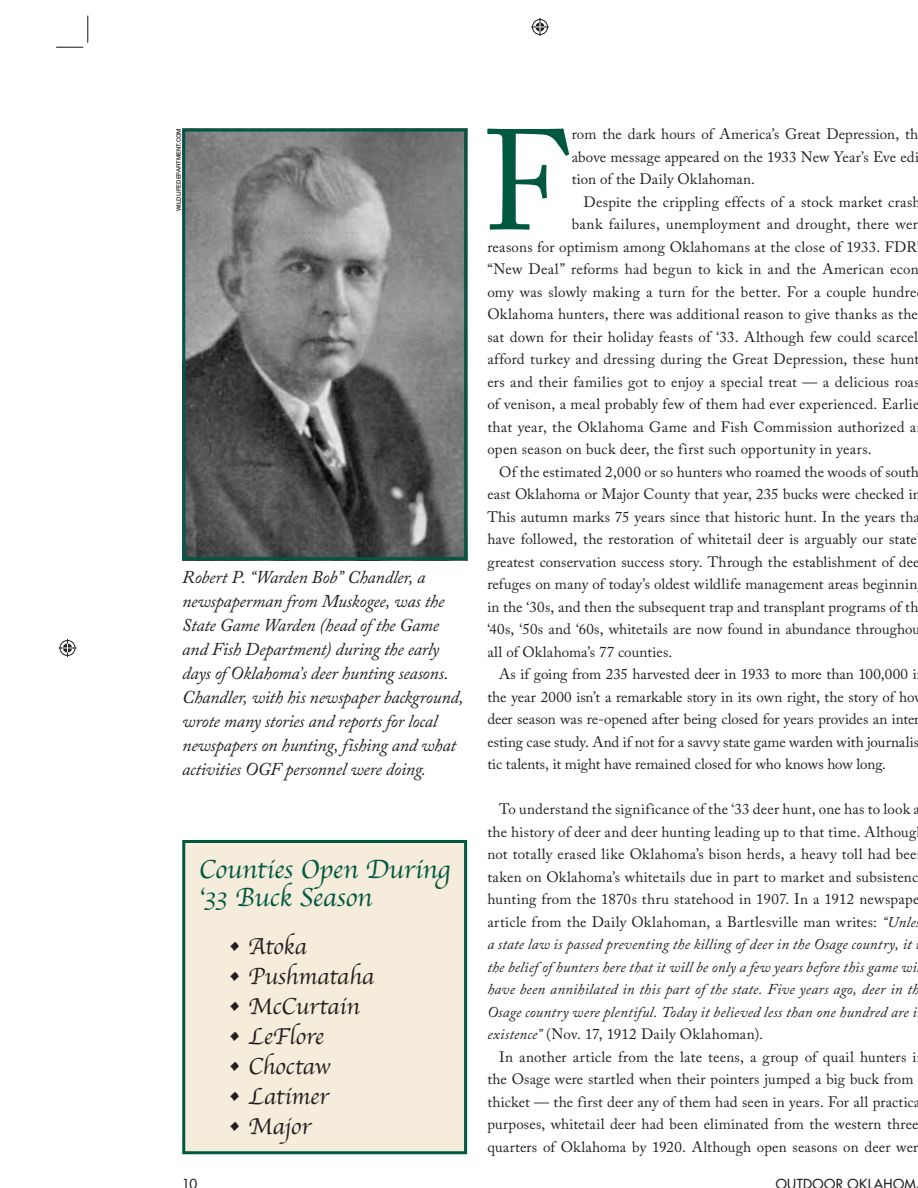
<style>
.page{position:relative;width:918px;height:1188px;background:#fff}
.page>*{position:absolute;margin:0;border:0;box-sizing:border-box;transform-origin:0 0}
.t1{font:141.6px "Adobe Caslon Pro";color:#005840}
.t2{font:27px/28.5px "Apple Chancery";letter-spacing:-.01em;color:#005840}
.t3{font:24px "Apple Chancery";letter-spacing:-.01em;color:#231f20}
.t4{font:italic 18px/24px "Adobe Caslon Pro";letter-spacing:-.01em;color:#231f20}
.t5{font:15px/22.5px "Adobe Caslon Pro";letter-spacing:.01em;color:#231f20;text-align:justify}
.t6{font:15px "Adobe Caslon Pro";letter-spacing:-.01em;color:#231f20}
.t7{font:500 13.5px "Futura Std";letter-spacing:.03em;color:#231f20}
.t8{font:500 6px "Helvetica Neue LT Std";color:#231f20}
.s1{font-style:italic}
</style>
<div class="page">
<img style="left:186px;top:133px;width:277px;height:423px">
<div style="left:182px;top:129px;width:285px;height:431px;border:3px solid #005840"></div>
<div style="left:184px;top:842px;width:282px;height:311px;background:#f6ecdb"></div>
<div style="left:182px;top:840px;width:285px;height:314px;border:3px solid #005840"></div>
<svg style="left:56px;top:16px;width:32px;height:32px"></svg>
<svg style="left:531px;top:18px;width:18px;height:18px"></svg>
<svg style="left:58px;top:639px;width:18px;height:18px"></svg>
<p class="t8" style="left:175px;top:211px;width:85px;rotate:-90deg">WILDLIFEDEPARTMENT.COM</p>
<p class="t4" style="left:182px;top:567px;width:283px">Robert P. “Warden Bob” Chandler, a newspaperman from Muskogee, was the State Game Warden (head of the Game and Fish Department) during the early days of Oklahoma’s deer hunting seasons.<br>Chandler, with his newspaper background, wrote many stories and reports for local newspapers on hunting, fishing and what activities OGF personnel were doing.</p>
<h2 class="t2" style="left:199px;top:858px;width:253px">Counties Open During ‘33 Buck Season</h2>
<h3 class="t3" style="left:227px;top:934px;width:81px">• Atoka</h3>
<h3 class="t3" style="left:227px;top:964px;width:148px">• Pushmataha</h3>
<h3 class="t3" style="left:227px;top:994px;width:134px">• McCurtain</h3>
<h3 class="t3" style="left:227px;top:1024px;width:98px">• LeFlore</h3>
<h3 class="t3" style="left:227px;top:1054px;width:104px">• Choctaw</h3>
<h3 class="t3" style="left:227px;top:1084px;width:103px">• Latimer</h3>
<h3 class="t3" style="left:227px;top:1114px;width:85px">• Major</h3>
<h1 class="t1" style="left:483px;top:128px;width:86px">F</h1>
<p class="t5" style="left:572px;top:125px;width:349px">rom the dark hours of America’s Great Depression, th above message appeared on the 1933 New Year’s Eve edi tion of the Daily Oklahoman.</p>
<p class="t5" style="left:584px;top:192px;width:339px">Despite the crippling effects of a stock market crash</p>
<p class="t5" style="left:572px;top:215px;width:348px">bank failures, unemployment and drought, there wer</p>
<p class="t5" style="left:487px;top:237px;width:431px">reasons for optimism among Oklahomans at the close of 1933. FDR</p>
<p class="t5" style="left:487px;top:260px;width:433px">“New Deal” reforms had begun to kick in and the American econ</p>
<p class="t5" style="left:487px;top:282px;width:431px">omy was slowly making a turn for the better. For a couple hundre</p>
<p class="t5" style="left:487px;top:305px;width:432px">Oklahoma hunters, there was additional reason to give thanks as the</p>
<p class="t5" style="left:487px;top:327px;width:432px">sat down for their holiday feasts of ‘33. Although few could scarcel</p>
<p class="t5" style="left:487px;top:350px;width:433px">afford turkey and dressing during the Great Depression, these hunt</p>
<p class="t5" style="left:487px;top:372px;width:434px">ers and their families got to enjoy a special treat — a delicious roas</p>
<p class="t5" style="left:487px;top:395px;width:434px">of venison, a meal probably few of them had ever experienced. Earlie</p>
<p class="t5" style="left:487px;top:417px;width:431px">that year, the Oklahoma Game and Fish Commission authorized a</p>
<p class="t5" style="left:487px;top:440px;width:386px">open season on buck deer, the first such opportunity in years.</p>
<p class="t5" style="left:499px;top:462px;width:421px">Of the estimated 2,000 or so hunters who roamed the woods of south</p>
<p class="t5" style="left:487px;top:485px;width:435px">east Oklahoma or Major County that year, 235 bucks were checked in</p>
<p class="t5" style="left:487px;top:507px;width:434px">This autumn marks 75 years since that historic hunt. In the years tha</p>
<p class="t5" style="left:487px;top:530px;width:431px">have followed, the restoration of whitetail deer is arguably our state</p>
<p class="t5" style="left:487px;top:552px;width:434px">greatest conservation success story. Through the establishment of dee</p>
<p class="t5" style="left:487px;top:575px;width:432px">refuges on many of today’s oldest wildlife management areas beginnin</p>
<p class="t5" style="left:487px;top:597px;width:433px">in the ‘30s, and then the subsequent trap and transplant programs of th</p>
<p class="t5" style="left:487px;top:620px;width:434px">‘40s, ‘50s and ‘60s, whitetails are now found in abundance throughou</p>
<p class="t5" style="left:487px;top:642px;width:186px">all of Oklahoma’s 77 counties.</p>
<p class="t5" style="left:499px;top:665px;width:419px">As if going from 235 harvested deer in 1933 to more than 100,000 i</p>
<p class="t6" style="left:487px;top:691px;width:429px">the year 2000 isn’t a remarkable story in its own right, the story of ho</p>
<p class="t5" style="left:487px;top:710px;width:434px">deer season was re-opened after being closed for years provides an inter</p>
<p class="t5" style="left:487px;top:732px;width:433px">esting case study. And if not for a savvy state game warden with journalis</p>
<p class="t6" style="left:487px;top:759px;width:400px">tic talents, it might have remained closed for who knows how long.</p>
<p class="t5" style="left:487px;top:800px;width:434px;text-align:left;text-indent:12px">To understand the significance of the ‘33 deer hunt, one has to look a the history of deer and deer hunting leading up to that time. Althoug not totally erased like Oklahoma’s bison herds, a heavy toll had bee taken on Oklahoma’s whitetails due in part to market and subsistenc hunting from the 1870s thru statehood in 1907. In a 1912 newspape article from the Daily Oklahoman, a Bartlesville man writes: <span class="s1">“Unle a state law is passed preventing the killing of deer in the Osage country, it the belief of hunters here that it will be only a few years before this game wi have been annihilated in this part of the state. Five years ago, deer in th Osage country were plentiful. Today it believed less than one hundred are i existence”</span> (Nov. 17, 1912 Daily Oklahoman).</p>
<p class="t5" style="left:487px;top:1047px;width:435px;text-align:center">In another article from the late teens, a group of quail hunters i the Osage were startled when their pointers jumped a big buck from thicket — the first deer any of them had seen in years. For all practica purposes, whitetail deer had been eliminated from the western three quarters of Oklahoma by 1920. Although open seasons on deer wer</p>
<p class="t7" style="left:182px;top:1176px;width:16px">10</p>
<p class="t7" style="left:776px;top:1176px;width:142px">OUTDOOR OKLAHOM</p>
</div>
